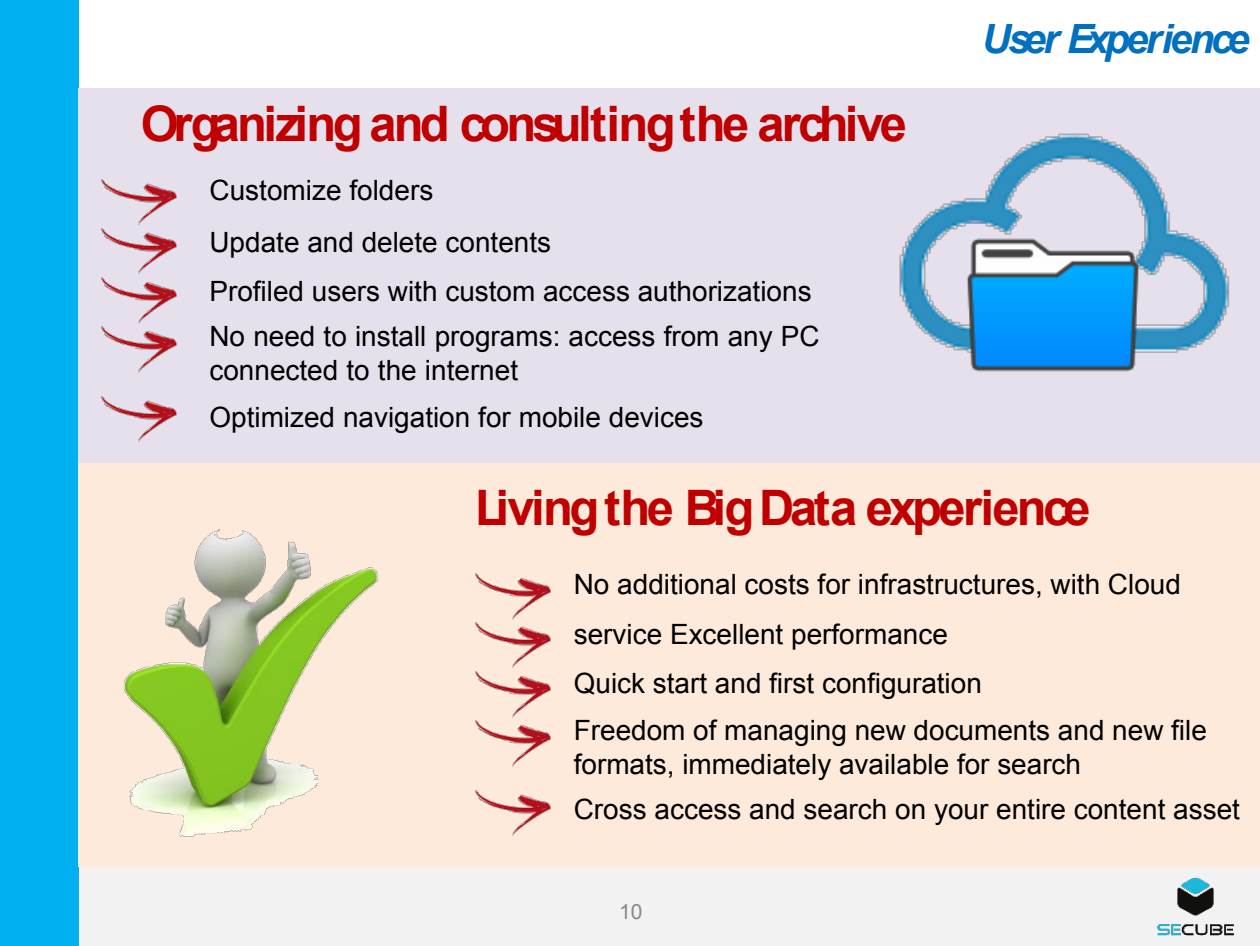
<style>
.page{position:relative;width:1260px;height:946px;background:#fff}
.page>*{position:absolute;margin:0;border:0;box-sizing:border-box;transform-origin:0 0}
.t1{font:700 49px "Arial";letter-spacing:-.07em;color:#c00000}
.t2{font:italic 700 40.25px "Arial";letter-spacing:-.075em;color:#0070c0}
.t3{font:28px/48.6px "Arial";color:#000}
.t4{font:21px "Arial";color:#898989}
</style>
<div class="page">
<div style="left:79px;top:866px;width:1181px;height:79px;background:#f2f2f2"></div>
<img style="left:1157px;top:877px;width:77px;height:59px">
<div style="left:0;top:0;width:79px;height:945px;background:#00b0f0"></div>
<div style="left:79px;top:463px;width:1181px;height:403px;background:#fdeada"></div>
<div style="left:79px;top:89px;width:1181px;height:374px;background:#e6e0ec"></div>
<img style="left:101px;top:179px;width:76px;height:194px">
<img style="left:101px;top:396px;width:76px;height:46px">
<img style="left:475px;top:573px;width:76px;height:194px">
<img style="left:475px;top:790px;width:76px;height:46px">
<img style="left:896px;top:88px;width:334px;height:265px">
<img style="left:955px;top:207px;width:197px;height:165px">
<img style="left:78px;top:509px;width:301px;height:328px">
<h1 class="t1" style="left:141px;top:96px;width:768px">Organizing and consultingthe archive</h1>
<p class="t3" style="left:209px;top:166px;width:225px">Customize folders</p>
<p class="t3" style="left:209px;top:218px;width:604px;line-height:49.2px">Update and delete contents<br>Profiled users with custom access authorizations</p>
<p class="t3" style="left:209px;top:319px;width:612px;line-height:33.6px">No need to install programs: access from any PC connected to the internet</p>
<p class="t3" style="left:209px;top:392px;width:496px">Optimized navigation for mobile devices</p>
<h2 class="t2" style="left:982px;top:17px;width:269px">User Experience</h2>
<h1 class="t1" style="left:475px;top:480px;width:617px">Livingthe BigData experience</h1>
<p class="t3" style="left:574px;top:560px;width:635px">No additional costs for infrastructures, with Cloud service Excellent performance<br>Quick start and first configuration<br>Freedom of managing new documents and new file</p>
<p class="t3" style="left:574px;top:741px;width:668px;line-height:45.1px">formats, immediately available for search<br>Cross access and search on your entire content asset</p>
<p class="t4" style="left:619px;top:900px;width:25px">10</p>
</div>
